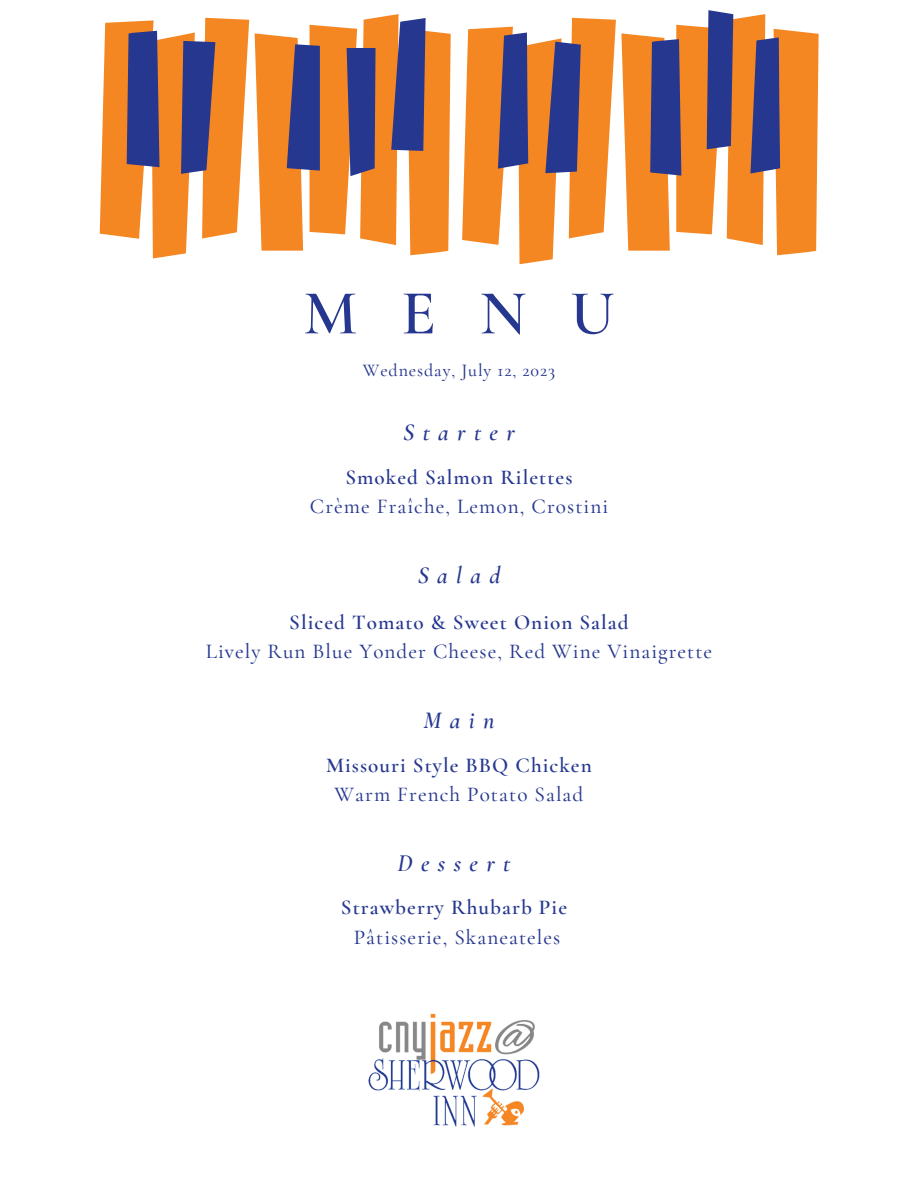
<style>
.page{position:relative;width:918px;height:1188px;background:#fff}
.page>*{position:absolute;margin:0;border:0;box-sizing:border-box;transform-origin:0 0}
.t1{font:600 63.45px "Cormorant Garamond";color:#26378f}
.t2{font:italic 600 24px "Cormorant Garamond";letter-spacing:.35em;color:#26378f}
.t3{font:500 21.15px "Cormorant Garamond";letter-spacing:.05em;color:#26378f}
.t4{font:600 21.15px "Cormorant Garamond";letter-spacing:.05em;color:#26378f}
.t5{font:500 18px "Cormorant Garamond";letter-spacing:.05em;color:#26378f}
</style>
<div class="page">
<img style="left:368px;top:1013px;width:172px;height:114px">
<svg style="left:100px;top:21px;width:719px;height:243px;fill:#f58723"></svg>
<svg style="left:127px;top:10px;width:653px;height:166px"></svg>
<p class="t1" style="left:303px;top:275px;width:313px">MENU</p>
<p class="t5" style="left:363px;top:360px;width:194px">Wednesday, July 12, 2023</p>
<p class="t2" style="left:403px;top:418px;width:113px">Starter</p>
<p class="t4" style="left:345px;top:465px;width:229px">Smoked Salmon Rilettes</p>
<p class="t3" style="left:310px;top:494px;width:300px">Crème Fraîche, Lemon, Crostini</p>
<p class="t2" style="left:418px;top:561px;width:84px">Salad</p>
<p class="t4" style="left:289px;top:609px;width:341px">Sliced Tomato &amp; Sweet Onion Salad</p>
<p class="t3" style="left:206px;top:638px;width:508px">Lively Run Blue Yonder Cheese, Red Wine Vinaigrette</p>
<p class="t2" style="left:424px;top:706px;width:72px">Main</p>
<p class="t4" style="left:326px;top:752px;width:267px">Missouri Style BBQ Chicken</p>
<p class="t3" style="left:335px;top:782px;width:250px">Warm French Potato Salad</p>
<p class="t2" style="left:398px;top:849px;width:114px">Dessert</p>
<p class="t4" style="left:341px;top:895px;width:228px">Strawberry Rhubarb Pie</p>
<p class="t3" style="left:354px;top:924px;width:208px">Pâtisserie, Skaneateles</p>
</div>
